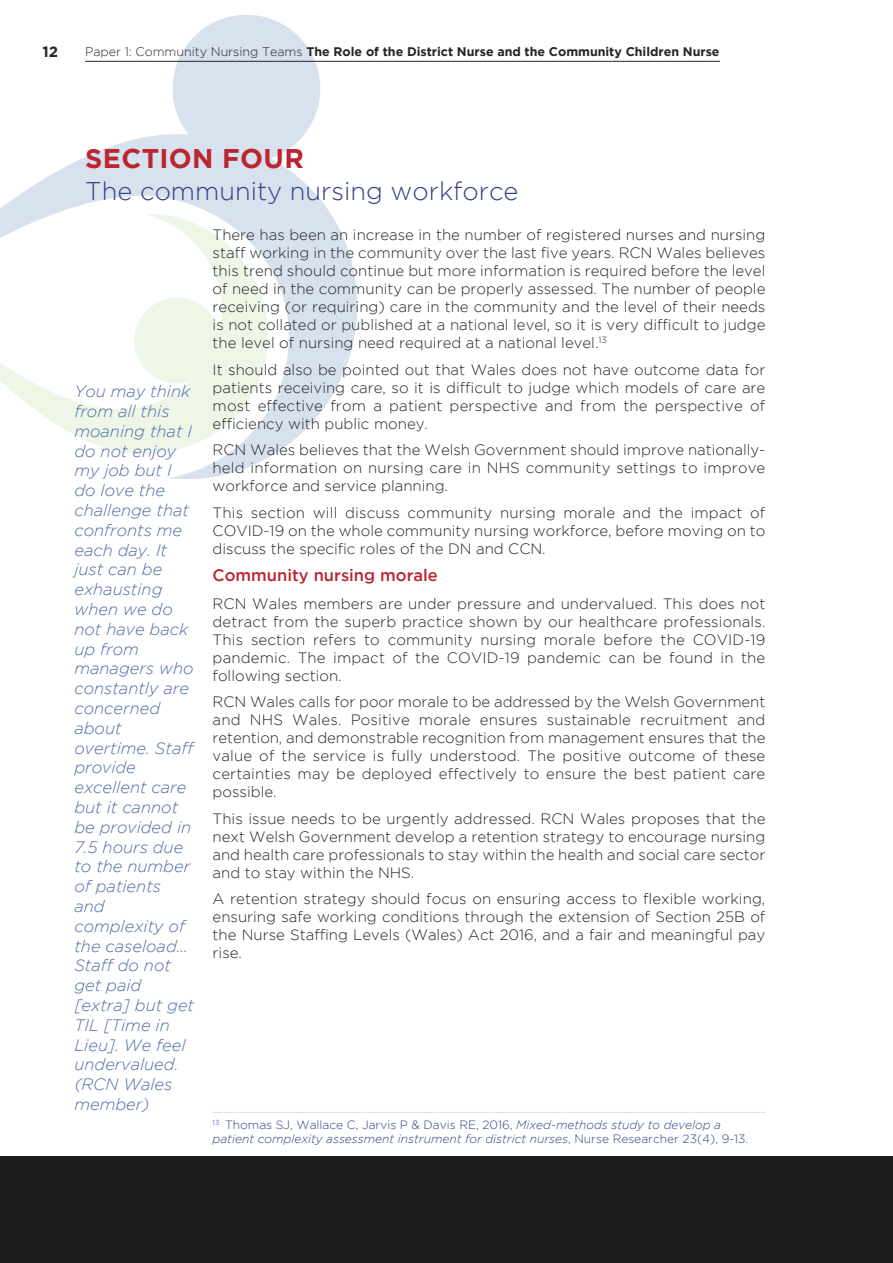
<style>
.page{position:relative;width:893px;height:1263px;background:#fff}
.page>*{position:absolute;margin:0;border:0;box-sizing:border-box;transform-origin:0 0}
.t1{font:700 27px "Gotham";letter-spacing:.015em;color:#ba2631}
.t2{font:300 25.5px "Gotham";color:#334282}
.t3{font:italic 300 16.5px/19.8px "Gotham";color:#516ca6}
.t4{font:500 16.5px "Gotham";color:#ba2631}
.t5{font:300 15px/18px "Gotham";color:#272526;text-align:justify}
.t6{font:700 15px "Gotham";color:#272526}
.t7{font:700 12.45px "Gotham";color:#272526}
.t8{font:italic 300 12px/14.4px "Gotham";color:#334282}
.s1{font-weight:300}
.s2{font-style:normal}
</style>
<div class="page">
<svg style="left:0;top:116px;width:358px;height:363px;fill:#d8e1ee"></svg>
<svg style="left:0;top:214px;width:284px;height:254px"></svg>
<div style="left:134px;top:298px;width:86px;height:85px;background:#edf6e7;border-radius:50%"></div>
<div style="left:173px;top:15px;width:147px;height:147px;background:#d8e1ee;border-radius:50%"></div>
<svg style="left:213px;top:1112px;width:552px;height:1px"></svg>
<div style="left:0;top:1157px;width:893px;height:106px;background:#1d1b1c"></div>
<hr style="left:85px;top:61px;width:635px;height:1px;background:#272526">
<p class="t6" style="left:43px;top:46px;width:17px">12</p>
<p class="t7" style="left:85px;top:46px;width:636px"><span class="s1">Paper 1: Community Nursing Teams</span> The Role of the District Nurse and the Community Children Nurse</p>
<p class="t1" style="left:85px;top:149px;width:220px">SECTION FOUR</p>
<p class="t2" style="left:85px;top:181px;width:435px">The community nursing workforce</p>
<p class="t3" style="left:74px;top:383px;width:121px">You may think from all this moaning that I do not enjoy my job but I do love the challenge that confronts me each day. It just can be exhausting when we do not have back up from managers who constantly are concerned about overtime. Staff provide excellent care but it cannot be provided in<br>7.5 hours due to the number of patients and complexity of the caseload…<br>Staff do not get paid [extra] but get<br>TIL [Time in<br>Lieu]. We feel undervalued. (RCN Wales member)</p>
<p class="t5" style="left:213px;top:227px;width:554px">There has been an increase in the number of registered nurses and nursing staff working in the community over the last five years. RCN Wales believes this trend should continue but more information is required before the level of need in the community can be properly assessed. The number of people receiving (or requiring) care in the community and the level of their needs is not collated or published at a national level, so it is very difficult to judge the level of nursing need required at a national level.<sup>13</sup></p>
<p class="t5" style="left:213px;top:362px;width:554px">It should also be pointed out that Wales does not have outcome data for patients receiving care, so it is difficult to judge which models of care are most effective from a patient perspective and from the perspective of efficiency with public money.</p>
<p class="t5" style="left:213px;top:442px;width:554px">RCN Wales believes that the Welsh Government should improve nationally&shy;held information on nursing care in NHS community settings to improve workforce and service planning.</p>
<p class="t5" style="left:213px;top:505px;width:554px">This section will discuss community nursing morale and the impact of COVID-19 on the whole community nursing workforce, before moving on to discuss the specific roles of the DN and CCN.</p>
<p class="t4" style="left:213px;top:569px;width:227px">Community nursing morale</p>
<p class="t5" style="left:213px;top:595px;width:554px">RCN Wales members are under pressure and undervalued. This does not detract from the superb practice shown by our healthcare professionals.<br>This section refers to community nursing morale before the COVID-19 pandemic. The impact of the COVID-19 pandemic can be found in the following section.</p>
<p class="t5" style="left:213px;top:694px;width:554px">RCN Wales calls for poor morale to be addressed by the Welsh Government and NHS Wales. Positive morale ensures sustainable recruitment and retention, and demonstrable recognition from management ensures that the value of the service is fully understood. The positive outcome of these certainties may be deployed effectively to ensure the best patient care possible.</p>
<p class="t5" style="left:213px;top:810px;width:554px">This issue needs to be urgently addressed. RCN Wales proposes that the next Welsh Government develop a retention strategy to encourage nursing and health care professionals to stay within the health and social care sector and to stay within the NHS.</p>
<p class="t5" style="left:213px;top:891px;width:554px">A retention strategy should focus on ensuring access to flexible working, ensuring safe working conditions through the extension of Section 25B of the Nurse Staffing Levels (Wales) Act 2016, and a fair and meaningful pay rise.</p>
<p class="t8" style="left:213px;top:1118px;width:537px"><sup>13</sup> <span class="s2">Thomas SJ, Wallace C, Jarvis P &amp; Davis RE, 2016,</span> Mixed-methods study to develop a patient complexity assessment instrument for district nurses<span class="s2">, Nurse Researcher 23(4), 9-13.</span></p>
</div>
